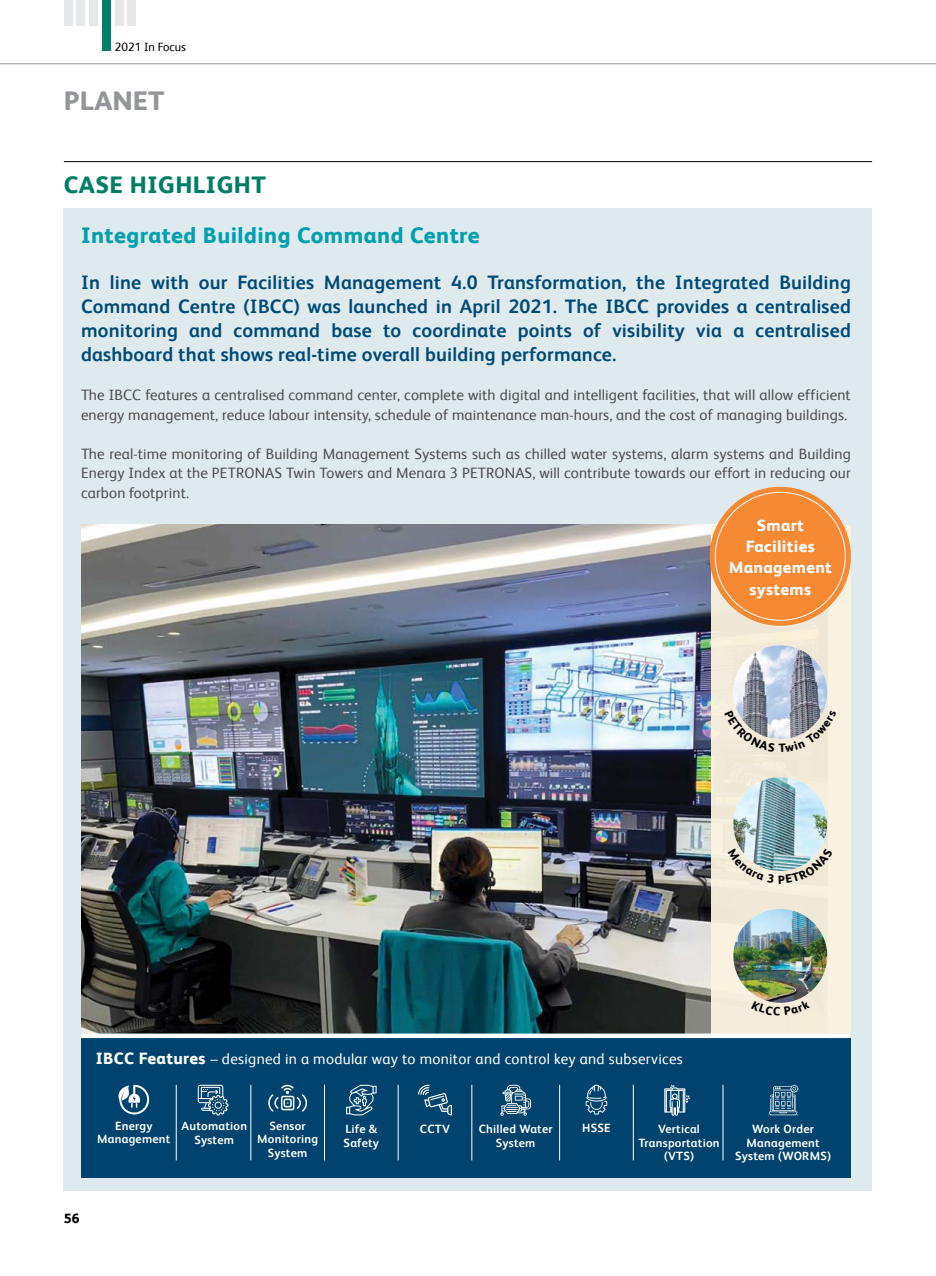
<style>
.page{position:relative;width:936px;height:1276px;background:#fff}
.page>*{position:absolute;margin:0;border:0;box-sizing:border-box;transform-origin:0 0}
.t1{font:800 27px "FS Albert Pro";color:#939598}
.t2{font:800 24px "FS Albert Pro";letter-spacing:.02em;color:#007e66}
.t3{font:800 22.5px "FS Albert Pro";letter-spacing:.02em;color:#00a0b0}
.t4{font:700 19.5px/24px "FS Albert Pro";letter-spacing:.01em;color:#004a77;text-align:justify}
.t5{font:800 16.35px/21.3px "FS Albert Pro";letter-spacing:.02em;color:#fff;text-align:center}
.t6{font:15px/19.5px "FS Albert Pro";letter-spacing:.01em;color:#4d4d4f}
.t7{font:15px "FS Albert Pro";letter-spacing:.02em;color:#fff}
.t8{font:800 13.5px "FS Albert Pro";color:#000}
.t9{font:700 12px/13.5px "FS Albert Pro";letter-spacing:.02em;color:#fff;text-align:center}
.t10{font:12px "FS Albert Pro";color:#000}
.s1{font-weight:800;font-size:16.5px}
</style>
<div class="page">
<div style="left:64px;top:0;width:8px;height:26px;background:#e6e7e8"></div>
<div style="left:115px;top:0;width:8px;height:26px;background:#e6e7e8"></div>
<div style="left:89px;top:0;width:9px;height:26px;background:#e6e7e8"></div>
<div style="left:77px;top:0;width:8px;height:26px;background:#e6e7e8"></div>
<div style="left:102px;top:0;width:9px;height:51px;background:#007e66"></div>
<hr style="left:0;top:64px;width:935px;height:1px;background:#939598">
<div style="left:128px;top:0;width:8px;height:26px;background:#e6e7e8"></div>
<div style="left:64px;top:208px;width:808px;height:983px;background:#deeaed"></div>
<img style="left:81px;top:524px;width:630px;height:509px">
<div style="left:81px;top:1036px;width:769px;height:142px;background:#00436e"></div>
<div style="left:81px;top:1033px;width:769px;height:5px;background:#fff"></div>
<hr style="left:176px;top:1084px;width:1px;height:76px;background:#fff">
<hr style="left:250px;top:1084px;width:1px;height:76px;background:#fff">
<hr style="left:324px;top:1084px;width:1px;height:76px;background:#fff">
<hr style="left:398px;top:1084px;width:1px;height:76px;background:#fff">
<hr style="left:471px;top:1084px;width:1px;height:76px;background:#fff">
<hr style="left:559px;top:1084px;width:1px;height:76px;background:#fff">
<hr style="left:633px;top:1084px;width:1px;height:76px;background:#fff">
<hr style="left:722px;top:1084px;width:1px;height:76px;background:#fff">
<svg style="left:118px;top:1084px;width:32px;height:31px"></svg>
<svg style="left:198px;top:1084px;width:30px;height:31px"></svg>
<svg style="left:268px;top:1084px;width:39px;height:28px"></svg>
<svg style="left:346px;top:1084px;width:30px;height:31px"></svg>
<svg style="left:418px;top:1084px;width:34px;height:31px"></svg>
<svg style="left:500px;top:1084px;width:31px;height:31px"></svg>
<svg style="left:585px;top:1084px;width:22px;height:30px"></svg>
<svg style="left:664px;top:1084px;width:26px;height:31px"></svg>
<svg style="left:768px;top:1084px;width:30px;height:31px"></svg>
<hr style="left:64px;top:161px;width:808px;height:1px;background:#000">
<div style="left:711px;top:524px;width:139px;height:509px;background:#fbf3e0"></div>
<img style="left:733px;top:645px;width:94px;height:94px;border-radius:47px">
<img style="left:733px;top:777px;width:94px;height:94px;border-radius:47px">
<img style="left:733px;top:909px;width:94px;height:93px;border-radius:47px">
<div style="left:709px;top:487px;width:141px;height:139px;background:#f68933;border-radius:50%"></div>
<svg style="left:724px;top:710px;width:104px;height:42px"></svg>
<svg style="left:727px;top:848px;width:101px;height:35px"></svg>
<svg style="left:765px;top:1000px;width:31px;height:3px"></svg>
<p class="t10" style="left:115px;top:38px;width:73px">2021 In Focus</p>
<h1 class="t1" style="left:64px;top:80px;width:102px">PLANET</h1>
<h2 class="t2" style="left:64px;top:166px;width:203px">CASE HIGHLIGHT</h2>
<h3 class="t3" style="left:81px;top:218px;width:400px">Integrated Building Command Centre</h3>
<p class="t4" style="left:81px;top:270px;width:771px">In line with our Facilities Management 4.0 Transformation, the Integrated Building Command Centre (IBCC) was launched in April 2021. The IBCC provides a centralised monitoring and command base to coordinate points of visibility via a centralised dashboard that shows real-time overall building performance.</p>
<p class="t6" style="left:81px;top:384px;width:771px">The IBCC features a centralised command center, complete with digital and intelligent facilities, that will allow efficient energy management, reduce labour intensity, schedule of maintenance man-hours, and the cost of managing buildings.</p>
<p class="t6" style="left:81px;top:443px;width:771px;text-align:justify">The real-time monitoring of Building Management Systems such as chilled water systems, alarm systems and Building Energy Index at the PETRONAS Twin Towers and Menara 3 PETRONAS, will contribute towards our effort in reducing our carbon footprint.</p>
<p class="t5" style="left:728px;top:513px;width:105px">Smart<br>Facilities<br>Management systems</p>
<p class="t7" style="left:96px;top:1047px;width:588px"><span class="s1">IBCC Features</span> – designed in a modular way to monitor and control key and subservices</p>
<p class="t9" style="left:97px;top:1118px;width:75px">Energy<br>Management</p>
<p class="t9" style="left:181px;top:1118px;width:67px">Automation<br>System</p>
<p class="t9" style="left:257px;top:1118px;width:62px">Sensor<br>Monitoring<br>System</p>
<p class="t9" style="left:343px;top:1122px;width:37px;text-align:left">Life &amp;<br>Safety</p>
<p class="t9" style="left:420px;top:1122px;width:32px">CCTV</p>
<p class="t9" style="left:478px;top:1122px;width:75px">Chilled Water<br>System</p>
<p class="t9" style="left:582px;top:1120px;width:30px">HSSE</p>
<p class="t9" style="left:638px;top:1122px;width:83px">Vertical<br>Transportation (VTS)</p>
<p class="t9" style="left:735px;top:1122px;width:97px">Work Order<br>Management<br>System (WORMS)</p>
<p class="t8" style="left:64px;top:1207px;width:17px">56</p>
</div>
